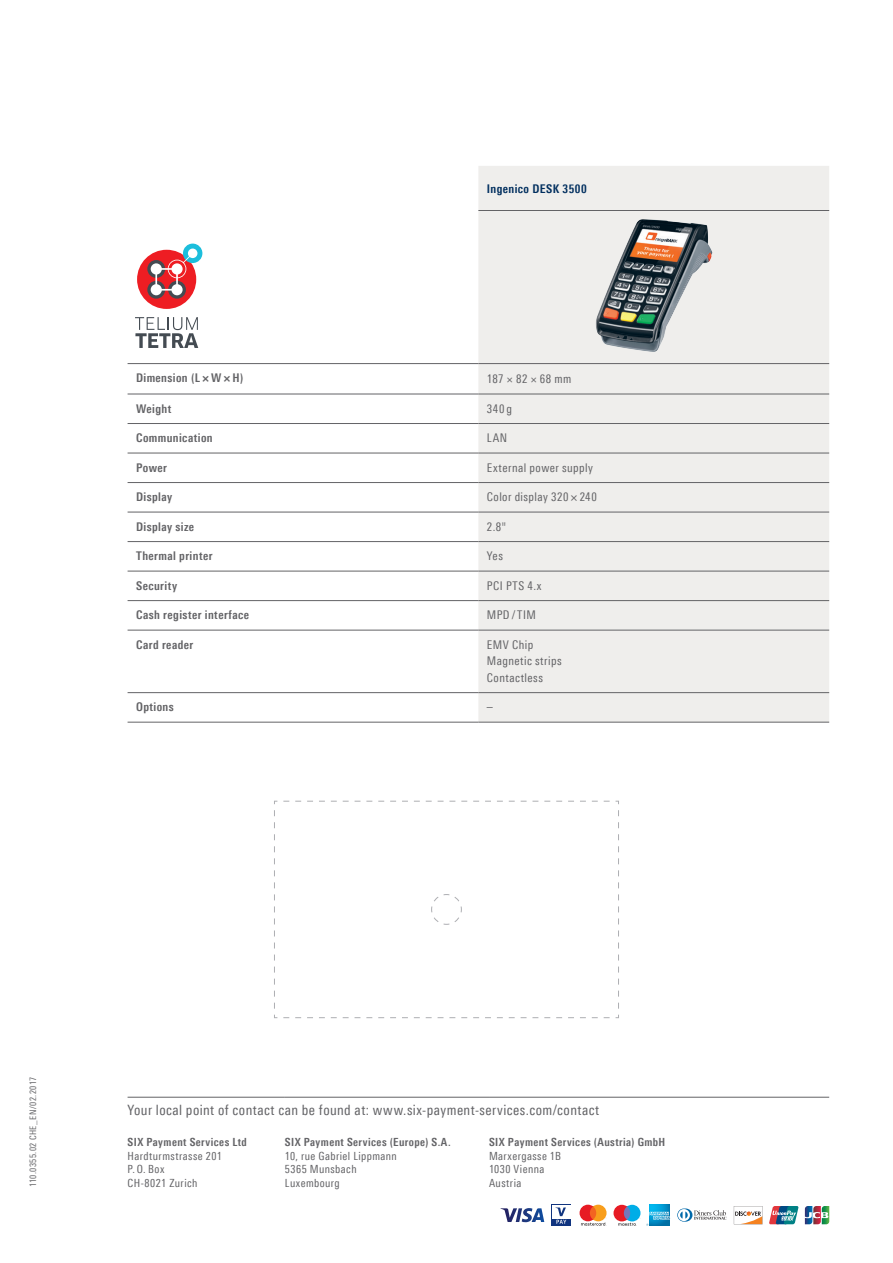
<style>
.page{position:relative;width:893px;height:1263px;background:#fff}
.page>*{position:absolute;margin:0;border:0;box-sizing:border-box;transform-origin:0 0}
.t1{font:14.25px "Linotype Univers 420 Cn";letter-spacing:.03em;color:#636366}
.t2{font:700 12px "Linotype Univers 620 Cn";letter-spacing:.035em;color:#636366}
.t3{font:12px/16.5px "Linotype Univers 420 Cn";letter-spacing:.04em;color:#636366}
.t4{font:700 12px "Linotype Univers 620 Cn";letter-spacing:.035em;color:#002e5e}
.t5{font:11.25px/13.5px "Linotype Univers 420 Cn";letter-spacing:.035em;color:#636366}
.t6{font:700 11.25px "Linotype Univers 620 Cn";letter-spacing:.04em;color:#636366}
.t7{font:9px "Linotype Univers 420 Cn";letter-spacing:.05em;color:#636366}
.s1{font-family:"Univers";font-stretch:condensed}
</style>
<div class="page">
<div style="left:478px;top:166px;width:351px;height:556px;background:#efeeec"></div>
<hr style="left:478px;top:210px;width:351px;height:1px;background:#636366">
<hr style="left:128px;top:363px;width:350px;height:1px;background:#636366">
<hr style="left:478px;top:363px;width:351px;height:1px;background:#636366">
<hr style="left:128px;top:394px;width:350px;height:1px;background:#636366">
<hr style="left:478px;top:394px;width:351px;height:1px;background:#636366">
<hr style="left:128px;top:423px;width:350px;height:1px;background:#636366">
<hr style="left:478px;top:423px;width:351px;height:1px;background:#636366">
<hr style="left:128px;top:453px;width:350px;height:1px;background:#636366">
<hr style="left:478px;top:453px;width:351px;height:1px;background:#636366">
<hr style="left:128px;top:482px;width:350px;height:1px;background:#636366">
<hr style="left:478px;top:482px;width:351px;height:1px;background:#636366">
<hr style="left:128px;top:512px;width:350px;height:1px;background:#636366">
<hr style="left:478px;top:512px;width:351px;height:1px;background:#636366">
<hr style="left:128px;top:541px;width:350px;height:1px;background:#636366">
<hr style="left:478px;top:541px;width:351px;height:1px;background:#636366">
<hr style="left:128px;top:571px;width:350px;height:1px;background:#636366">
<hr style="left:478px;top:571px;width:351px;height:1px;background:#636366">
<hr style="left:128px;top:600px;width:350px;height:1px;background:#636366">
<hr style="left:478px;top:600px;width:351px;height:1px;background:#636366">
<hr style="left:128px;top:630px;width:350px;height:1px;background:#636366">
<hr style="left:478px;top:630px;width:351px;height:1px;background:#636366">
<hr style="left:128px;top:692px;width:350px;height:1px;background:#636366">
<hr style="left:478px;top:692px;width:351px;height:1px;background:#636366">
<hr style="left:128px;top:722px;width:350px;height:1px;background:#636366">
<hr style="left:478px;top:722px;width:351px;height:1px;background:#636366">
<div style="left:137px;top:250px;width:59px;height:59px;background:#ee1d23;border-radius:50%"></div>
<svg style="left:147px;top:281px;width:18px;height:18px"></svg>
<svg style="left:168px;top:281px;width:18px;height:18px"></svg>
<svg style="left:183px;top:244px;width:19px;height:19px"></svg>
<svg style="left:147px;top:260px;width:18px;height:18px"></svg>
<svg style="left:151px;top:249px;width:46px;height:46px"></svg>
<svg style="left:135px;top:317px;width:63px;height:31px"></svg>
<img style="left:586px;top:216px;width:133px;height:144px">
<svg style="left:274px;top:801px;width:345px;height:217px"></svg>
<svg style="left:431px;top:894px;width:31px;height:31px"></svg>
<hr style="left:128px;top:1097px;width:157px;height:1px;background:#636366">
<hr style="left:285px;top:1097px;width:204px;height:1px;background:#636366">
<hr style="left:489px;top:1097px;width:340px;height:1px;background:#636366">
<img style="left:649px;top:1204px;width:21px;height:8px">
<svg style="left:646px;top:1212px;width:25px;height:14px"></svg>
<svg style="left:805px;top:1206px;width:24px;height:18px"></svg>
<svg style="left:500px;top:1208px;width:44px;height:14px"></svg>
<svg style="left:677px;top:1208px;width:50px;height:14px"></svg>
<svg style="left:769px;top:1206px;width:30px;height:18px"></svg>
<svg style="left:551px;top:1204px;width:20px;height:22px"></svg>
<div style="left:552px;top:1205px;width:18px;height:13px;background:#fff"></div>
<svg style="left:555px;top:1207px;width:11px;height:17px"></svg>
<svg style="left:580px;top:1205px;width:27px;height:21px"></svg>
<svg style="left:613px;top:1205px;width:27px;height:21px"></svg>
<svg style="left:734px;top:1206px;width:28px;height:18px"></svg>
<p class="t4" style="left:487px;top:181px;width:101px">Ingenico DESK 3500</p>
<p class="t2" style="left:136px;top:371px;width:109px">Dimension (L × W × H)</p>
<p class="t3" style="left:487px;top:371px;width:86px">187 <span class="s1">×</span> 82 <span class="s1">×</span> 68 mm</p>
<p class="t2" style="left:136px;top:401px;width:37px">Weight</p>
<p class="t3" style="left:487px;top:400px;width:27px">340g</p>
<p class="t2" style="left:136px;top:431px;width:78px">Communication</p>
<p class="t3" style="left:487px;top:430px;width:22px">LAN</p>
<p class="t2" style="left:136px;top:460px;width:32px">Power</p>
<p class="t3" style="left:487px;top:459px;width:108px">External power supply</p>
<p class="t2" style="left:136px;top:490px;width:38px">Display</p>
<p class="t3" style="left:487px;top:489px;width:111px">Color display 320 × 240</p>
<p class="t2" style="left:136px;top:519px;width:60px">Display size</p>
<p class="t3" style="left:487px;top:518px;width:21px">2.8"</p>
<p class="t2" style="left:136px;top:549px;width:78px">Thermal printer</p>
<p class="t3" style="left:487px;top:548px;width:18px">Yes</p>
<p class="t2" style="left:136px;top:578px;width:43px">Security</p>
<p class="t3" style="left:487px;top:577px;width:56px">PCI PTS 4.x</p>
<p class="t2" style="left:136px;top:608px;width:115px">Cash register interface</p>
<p class="t3" style="left:487px;top:607px;width:51px">MPD / TIM</p>
<p class="t2" style="left:136px;top:637px;width:59px">Card reader</p>
<p class="t3" style="left:487px;top:636px;width:76px">EMV Chip<br>Magnetic strips<br>Contactless</p>
<p class="t2" style="left:136px;top:700px;width:39px">Options</p>
<p class="t3" style="left:487px;top:699px;width:7px">–</p>
<p class="t7" style="left:28px;top:1187px;width:111px;rotate:-90deg">110.0355.02 CHE_EN/02.2017</p>
<p class="t1" style="left:128px;top:1101px;width:473px">Your local point of contact can be found at: www.six-payment-services.com/contact</p>
<p class="t6" style="left:128px;top:1136px;width:121px">SIX Payment Services Ltd</p>
<p class="t5" style="left:128px;top:1149px;width:96px">Hardturmstrasse 201<br>P. O. Box<br>CH-8021 Zurich</p>
<p class="t6" style="left:285px;top:1136px;width:167px">SIX Payment Services (Europe) S.A.</p>
<p class="t5" style="left:285px;top:1149px;width:114px">10, rue Gabriel Lippmann<br>5365 Munsbach<br>Luxembourg</p>
<p class="t6" style="left:489px;top:1136px;width:178px">SIX Payment Services (Austria) GmbH</p>
<p class="t5" style="left:489px;top:1149px;width:73px">Marxergasse 1B<br>1030 Vienna</p>
<p class="t5" style="left:489px;top:1176px;width:34px">Austria</p>
</div>
